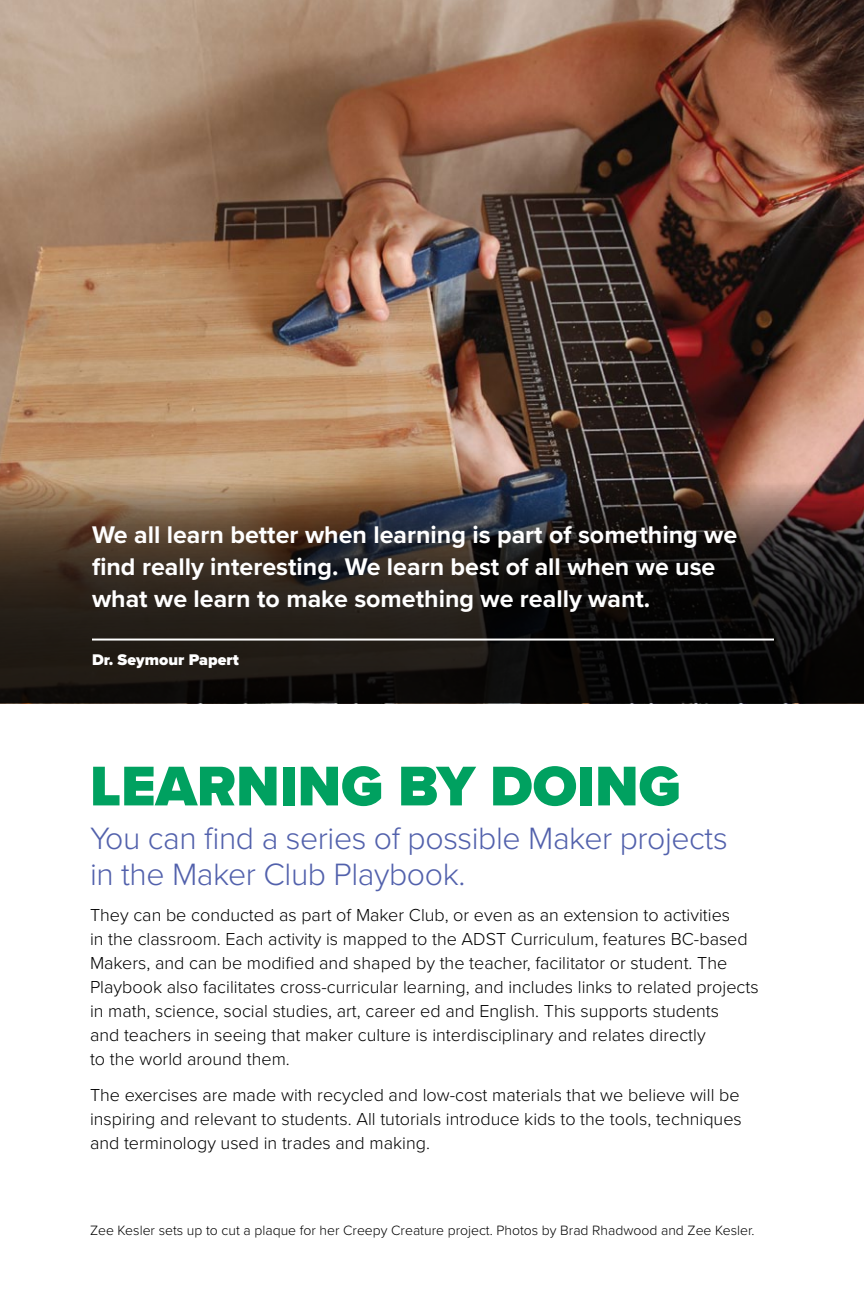
<style>
.page{position:relative;width:864px;height:1296px;background:#fff}
.page>*{position:absolute;margin:0;border:0;box-sizing:border-box;transform-origin:0 0}
.t1{font:900 58px "Proxima Nova";color:#00a160}
.t2{font:300 32px/36px "Proxima Nova";letter-spacing:-.015em;color:#5261ac}
.t3{font:700 25px/32px "Proxima Nova";color:#fff}
.t4{font:300 18px/24px "Proxima Nova";color:#000}
.t5{font:900 16px "Proxima Nova";color:#fff}
.t6{font:300 14px "Proxima Nova";color:#000}
</style>
<div class="page">
<img style="left:0;top:0;width:864px;height:482px">
<svg style="left:0;top:482px;width:864px;height:221px;background:#2c241e"></svg>
<hr style="left:92px;top:639px;width:682px;height:2px;background:#fff">
<h3 class="t3" style="left:92px;top:518px;width:647px">We all learn better when learning is part of something we find really interesting. We learn best of all when we use what we learn to make something we really want.</h3>
<p class="t5" style="left:92px;top:647px;width:148px">Dr. Seymour Papert</p>
<h1 class="t1" style="left:90px;top:743px;width:592px">Learning by Doing</h1>
<h2 class="t2" style="left:90px;top:819px;width:639px">You can find a series of possible Maker projects in the Maker Club Playbook.</h2>
<p class="t4" style="left:90px;top:902px;width:670px">They can be conducted as part of Maker Club, or even as an extension to activities<br>in the classroom. Each activity is mapped to the ADST Curriculum, features BC-based Makers, and can be modified and shaped by the teacher, facilitator or student. The Playbook also facilitates cross-curricular learning, and includes links to related projects in math, science, social studies, art, career ed and English. This supports students<br>and teachers in seeing that maker culture is interdisciplinary and relates directly<br>to the world around them.</p>
<p class="t4" style="left:90px;top:1082px;width:653px;text-align:justify">The exercises are made with recycled and low-cost materials that we believe will be inspiring and relevant to students. All tutorials introduce kids to the tools, techniques and terminology used in trades and making.</p>
<p class="t6" style="left:90px;top:1220px;width:666px">Zee Kesler sets up to cut a plaque for her Creepy Creature project. Photos by Brad Rhadwood and Zee Kesler.</p>
</div>
